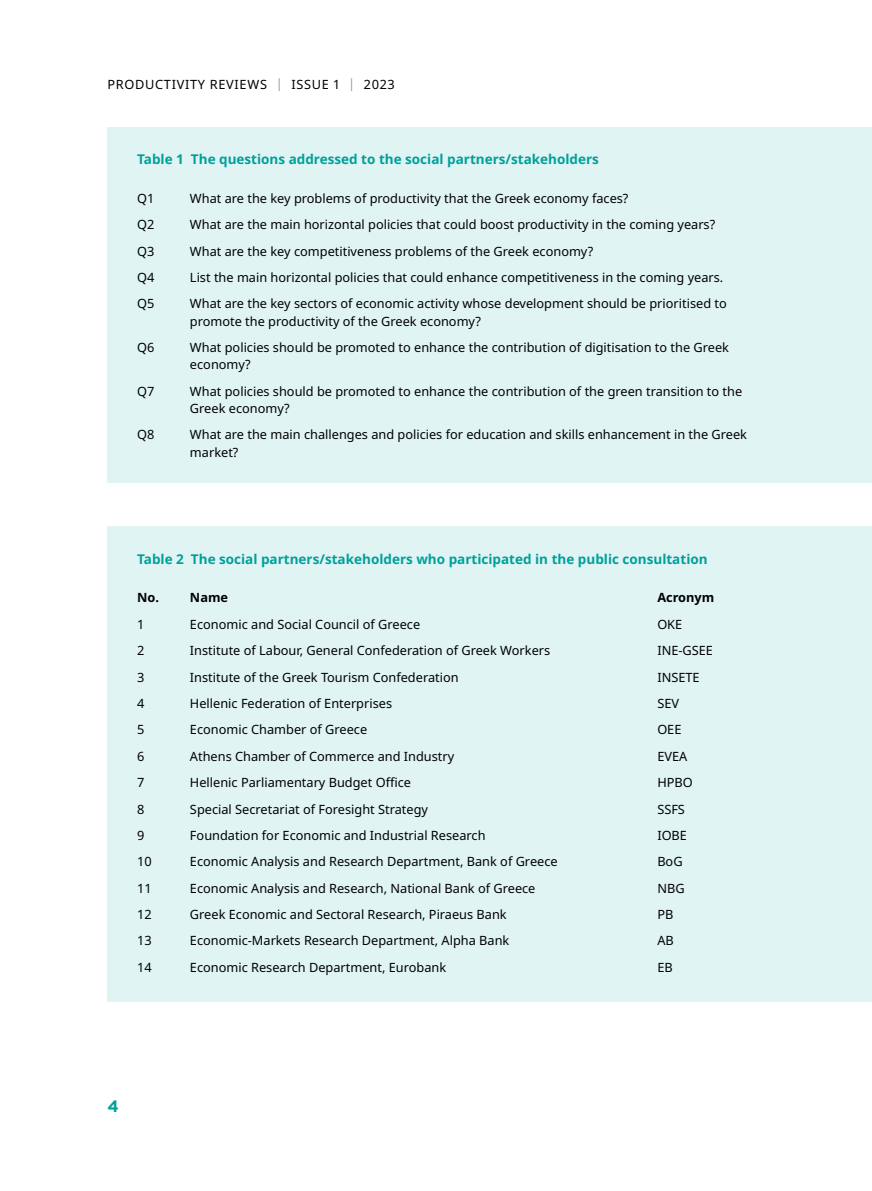
<style>
.page{position:relative;width:872px;height:1191px;background:#fff}
.page>*{position:absolute;margin:0;border:0;box-sizing:border-box;transform-origin:0 0}
.t1{font:700 16.5px "Gotham Greek";color:#00a09b}
.t2{font:700 13.5px "Noto Sans";color:#00a09b}
.t3{font:12.75px/17.2px "Noto Sans";color:#000}
.t4{font:12.75px "Noto Sans";letter-spacing:.055em;color:#000}
.t5{font:700 12.75px "Noto Sans";color:#000}
.s1{color:#9d9d9c}
</style>
<div class="page">
<div style="left:107px;top:128px;width:765px;height:355px;background:#e0f4f3"></div>
<div style="left:107px;top:526px;width:765px;height:475px;background:#e0f4f3"></div>
<p class="t4" style="left:107px;top:77px;width:289px">PRODUCTIVITY REVIEWS <span class="s1">|</span> ISSUE 1 <span class="s1">|</span> 2023</p>
<p class="t2" style="left:137px;top:151px;width:463px">Table 1 The questions addressed to the social partners/stakeholders</p>
<p class="t3" style="left:137px;top:190px;width:19px">Q1</p>
<p class="t3" style="left:190px;top:190px;width:440px">What are the key problems of productivity that the Greek economy faces?</p>
<p class="t3" style="left:137px;top:216px;width:19px">Q2</p>
<p class="t3" style="left:190px;top:216px;width:527px">What are the main horizontal policies that could boost productivity in the coming years?</p>
<p class="t3" style="left:137px;top:242px;width:19px">Q3</p>
<p class="t3" style="left:190px;top:242px;width:405px">What are the key competitiveness problems of the Greek economy?</p>
<p class="t3" style="left:137px;top:269px;width:19px">Q4</p>
<p class="t3" style="left:190px;top:269px;width:535px">List the main horizontal policies that could enhance competitiveness in the coming years.</p>
<p class="t3" style="left:137px;top:295px;width:19px">Q5</p>
<p class="t3" style="left:190px;top:295px;width:538px">What are the key sectors of economic activity whose development should be prioritised to promote the productivity of the Greek economy?</p>
<p class="t3" style="left:137px;top:339px;width:19px">Q6</p>
<p class="t3" style="left:190px;top:339px;width:540px">What policies should be promoted to enhance the contribution of digitisation to the Greek economy?</p>
<p class="t3" style="left:137px;top:382px;width:19px">Q7</p>
<p class="t3" style="left:190px;top:382px;width:554px">What policies should be promoted to enhance the contribution of the green transition to the<br>Greek economy?</p>
<p class="t3" style="left:137px;top:426px;width:19px">Q8</p>
<p class="t3" style="left:190px;top:426px;width:558px">What are the main challenges and policies for education and skills enhancement in the Greek market?</p>
<p class="t2" style="left:137px;top:551px;width:572px">Table 2 The social partners/stakeholders who participated in the public consultation</p>
<p class="t5" style="left:137px;top:590px;width:23px">No.</p>
<p class="t5" style="left:190px;top:590px;width:40px">Name</p>
<p class="t5" style="left:657px;top:590px;width:58px">Acronym</p>
<p class="t3" style="left:137px;top:616px;width:9px">1</p>
<p class="t3" style="left:190px;top:616px;width:232px">Economic and Social Council of Greece</p>
<p class="t3" style="left:657px;top:616px;width:26px">OKE</p>
<p class="t3" style="left:137px;top:642px;width:9px">2</p>
<p class="t3" style="left:190px;top:642px;width:362px">Institute of Labour, General Confederation of Greek Workers</p>
<p class="t3" style="left:657px;top:642px;width:57px">INE-GSEE</p>
<p class="t3" style="left:137px;top:668px;width:9px">3</p>
<p class="t3" style="left:190px;top:668px;width:270px">Institute of the Greek Tourism Confederation</p>
<p class="t3" style="left:657px;top:668px;width:44px">INSETE</p>
<p class="t3" style="left:137px;top:695px;width:9px">4</p>
<p class="t3" style="left:190px;top:695px;width:204px">Hellenic Federation of Enterprises</p>
<p class="t3" style="left:657px;top:695px;width:23px">SEV</p>
<p class="t3" style="left:137px;top:721px;width:9px">5</p>
<p class="t3" style="left:190px;top:721px;width:179px">Economic Chamber of Greece</p>
<p class="t3" style="left:657px;top:721px;width:26px">OEE</p>
<p class="t3" style="left:137px;top:747px;width:9px">6</p>
<p class="t3" style="left:190px;top:747px;width:266px">Athens Chamber of Commerce and Industry</p>
<p class="t3" style="left:657px;top:747px;width:31px">EVEA</p>
<p class="t3" style="left:137px;top:774px;width:9px">7</p>
<p class="t3" style="left:190px;top:774px;width:222px">Hellenic Parliamentary Budget Office</p>
<p class="t3" style="left:657px;top:774px;width:37px">HPBO</p>
<p class="t3" style="left:137px;top:800px;width:9px">8</p>
<p class="t3" style="left:190px;top:800px;width:239px">Special Secretariat of Foresight Strategy</p>
<p class="t3" style="left:657px;top:800px;width:29px">SSFS</p>
<p class="t3" style="left:137px;top:827px;width:9px">9</p>
<p class="t3" style="left:190px;top:827px;width:297px">Foundation for Economic and Industrial Research</p>
<p class="t3" style="left:657px;top:827px;width:31px">IOBE</p>
<p class="t3" style="left:137px;top:853px;width:16px">10</p>
<p class="t3" style="left:190px;top:853px;width:369px">Economic Analysis and Research Department, Bank of Greece</p>
<p class="t3" style="left:657px;top:853px;width:27px">BoG</p>
<p class="t3" style="left:137px;top:879px;width:16px">11</p>
<p class="t3" style="left:190px;top:879px;width:347px">Economic Analysis and Research, National Bank of Greece</p>
<p class="t3" style="left:657px;top:879px;width:29px">NBG</p>
<p class="t3" style="left:137px;top:906px;width:16px">12</p>
<p class="t3" style="left:190px;top:906px;width:318px">Greek Economic and Sectoral Research, Piraeus Bank</p>
<p class="t3" style="left:657px;top:906px;width:18px">PB</p>
<p class="t3" style="left:137px;top:932px;width:16px">13</p>
<p class="t3" style="left:190px;top:932px;width:321px">Economic-Markets Research Department, Alpha Bank</p>
<p class="t3" style="left:657px;top:932px;width:18px">AB</p>
<p class="t3" style="left:137px;top:958px;width:16px">14</p>
<p class="t3" style="left:190px;top:958px;width:258px">Economic Research Department, Eurobank</p>
<p class="t3" style="left:657px;top:958px;width:17px">EB</p>
<p class="t1" style="left:107px;top:1096px;width:13px">4</p>
</div>
